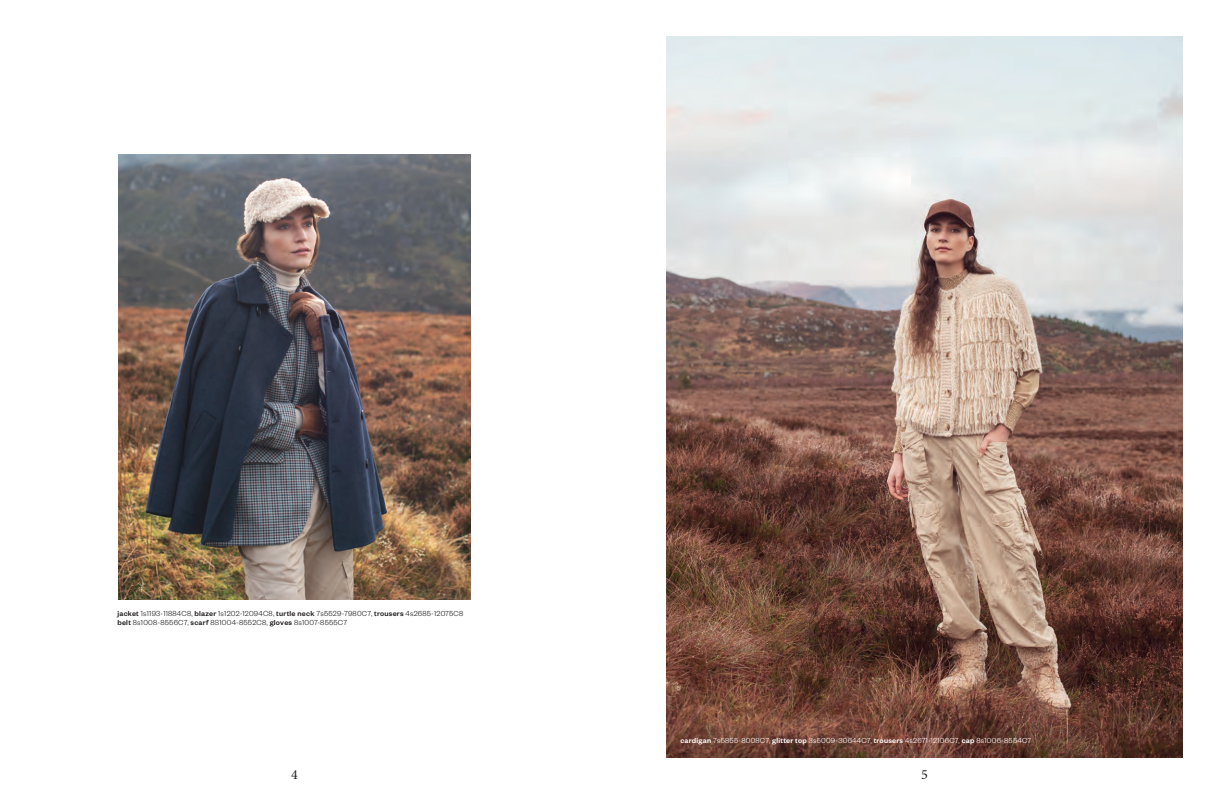
<style>
.page{position:relative;width:1219px;height:794px;background:#fff}
.page>*{position:absolute;margin:0;border:0;box-sizing:border-box;transform-origin:0 0}
.t1{font:14px "Minion Pro";color:#231f20}
.t2{font:300 8px/9.6px "Founders Grotesk";letter-spacing:.03em;color:#231f20}
.t3{font:300 8px "Founders Grotesk";letter-spacing:.03em;color:#fff}
.s1{font-weight:500}
</style>
<div class="page">
<img style="left:666px;top:36px;width:517px;height:722px">
<img style="left:118px;top:154px;width:353px;height:446px">
<p class="t2" style="left:117px;top:608px;width:347px"><span class="s1">jacket</span> 1s1193-11884C8, <span class="s1">blazer</span> 1s1202-12094C8, <span class="s1">turtle neck</span> 7s5529-7980C7, <span class="s1">trousers</span> 4s2685-12075C8 <span class="s1">belt</span> 8s1008-8556C7, <span class="s1">scarf</span> 8S1004-8552C8, <span class="s1">gloves</span> 8s1007-8555C7</p>
<p class="t3" style="left:680px;top:735px;width:352px"><span class="s1">cardigan</span> 7s5855-8008C7, <span class="s1">glitter top</span> 3s5009-30644C7, <span class="s1">trousers</span> 4s2671-12106C7, <span class="s1">cap</span> 8s1006-8554C7</p>
<h1 class="t1" style="left:291px;top:765px;width:8px">4</h1>
<h1 class="t1" style="left:921px;top:765px;width:8px">5</h1>
</div>
